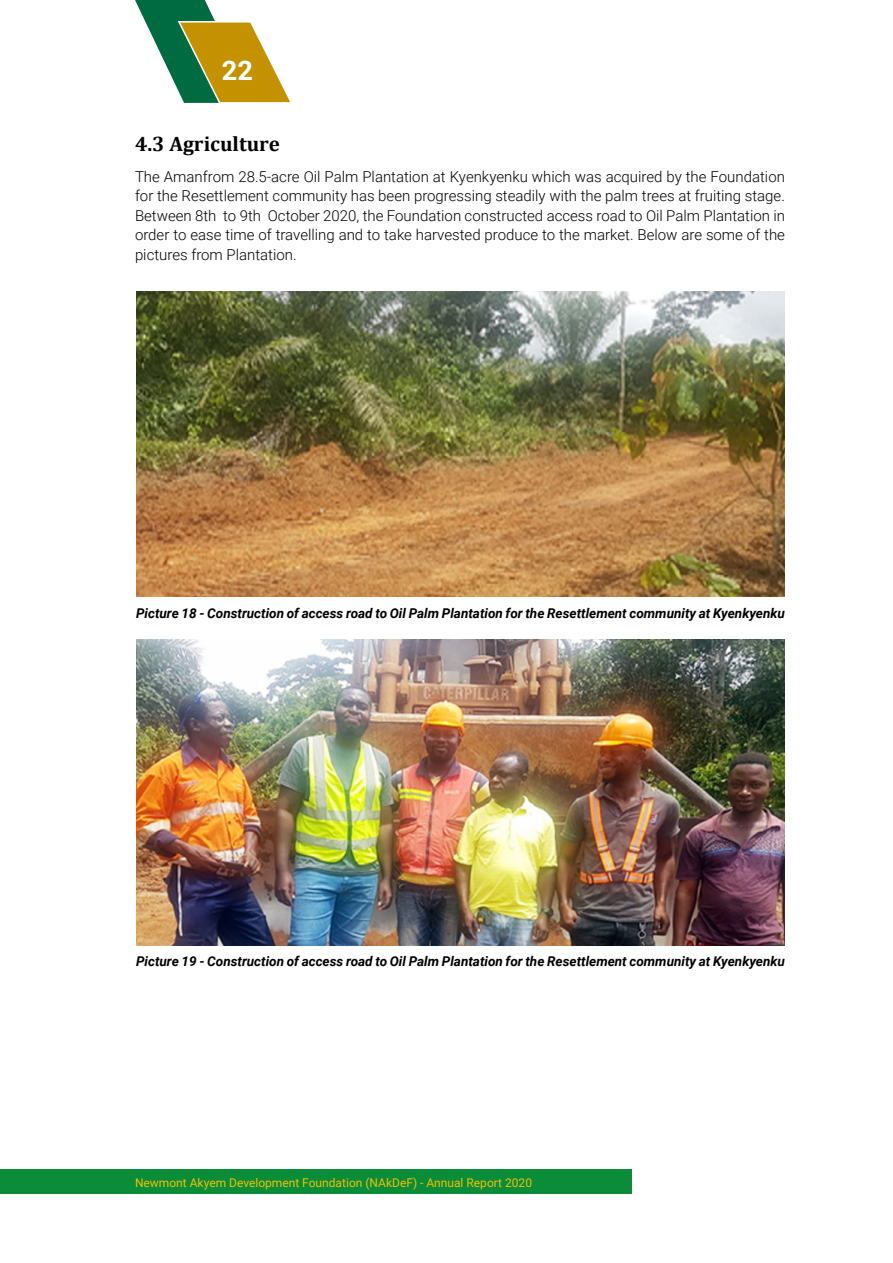
<style>
.page{position:relative;width:893px;height:1263px;background:#fff}
.page>*{position:absolute;margin:0;border:0;box-sizing:border-box;transform-origin:0 0}
.t1{font:700 27px "Roboto";color:#fff}
.t2{font:700 21px "Cambria";color:#000}
.t3{font:300 15px/19.5px "Roboto";color:#000;text-align:justify}
.t4{font:italic 700 13.5px "Roboto";color:#000}
.t5{font:12px "Roboto";color:#f1c005}
</style>
<div class="page">
<div style="left:0;top:1170px;width:632px;height:24px;background:#0a8c38"></div>
<svg style="left:135px;top:0;width:155px;height:103px"></svg>
<img style="left:136px;top:639px;width:649px;height:306px">
<img style="left:136px;top:291px;width:649px;height:306px">
<h1 class="t1" style="left:222px;top:52px;width:32px">22</h1>
<h2 class="t2" style="left:135px;top:129px;width:146px">4.3 Agriculture</h2>
<p class="t3" style="left:135px;top:166px;width:651px">The Amanfrom 28.5-acre Oil Palm Plantation at Kyenkyenku which was acquired by the Foundation for the Resettlement community has been progressing steadily with the palm trees at fruiting stage.<br>Between 8th to 9th October 2020, the Foundation constructed access road to Oil Palm Plantation in order to ease time of travelling and to take harvested produce to the market. Below are some of the pictures from Plantation.</p>
<p class="t4" style="left:136px;top:604px;width:650px">Picture 18 - Construction of access road to Oil Palm Plantation for the Resettlement community at Kyenkyenku</p>
<p class="t4" style="left:136px;top:952px;width:650px">Picture 19 - Construction of access road to Oil Palm Plantation for the Resettlement community at Kyenkyenku</p>
<p class="t5" style="left:135px;top:1174px;width:399px">Newmont Akyem Development Foundation (NAkDeF) - Annual Report 2020</p>
</div>
